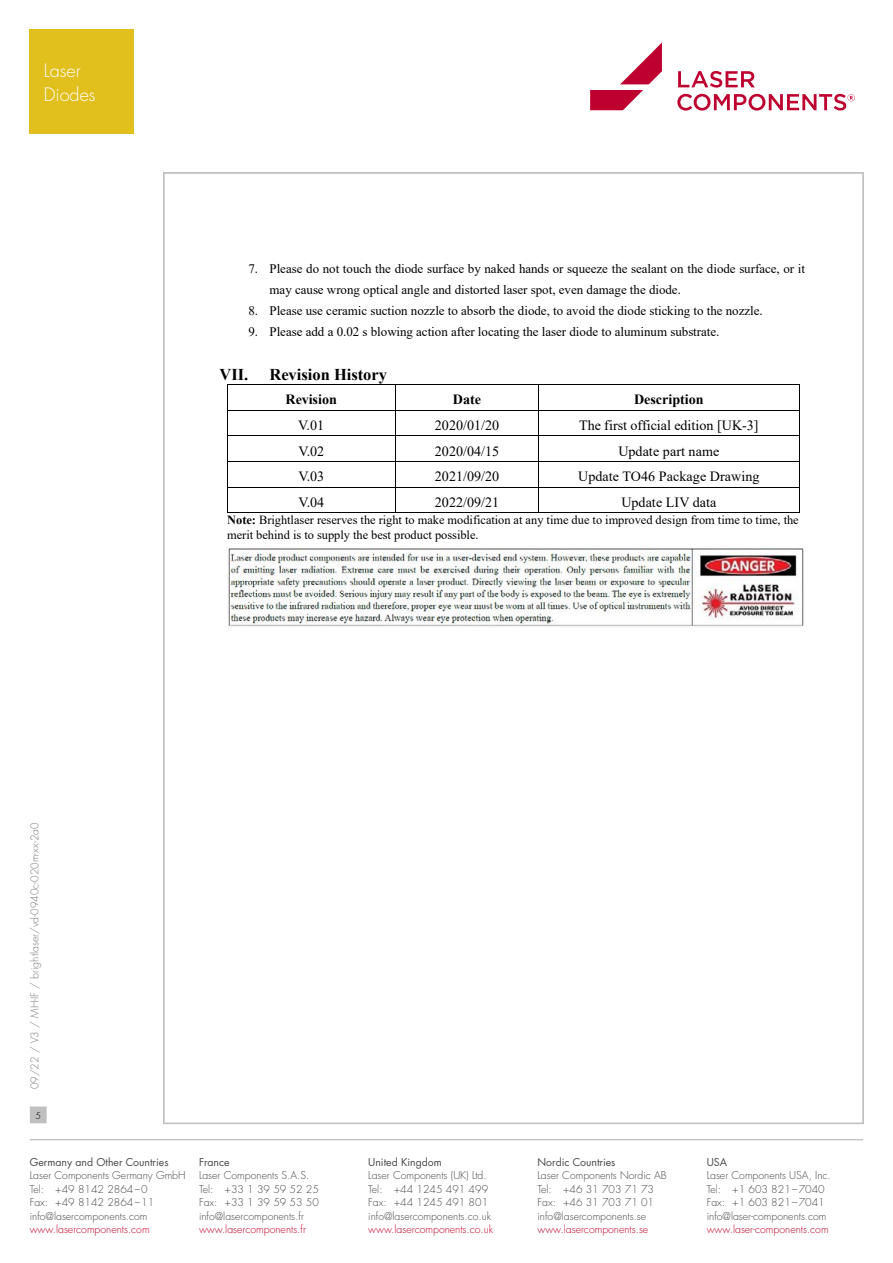
<style>
.page{position:relative;width:893px;height:1263px;background:#fff}
.page>*{position:absolute;margin:0;border:0;box-sizing:border-box;transform-origin:0 0}
.t1{font:300 18px/24px "Futura Std";color:#fff}
.t2{font:700 16.5px "Times New Roman";color:#000}
.t3{font:14.1px "Times New Roman";color:#000}
.t4{font:700 14.1px "Times New Roman";color:#000}
.t5{font:12.9px/21.1px "Times New Roman";color:#000}
.t6{font:12.45px/14.1px "Times New Roman";letter-spacing:-.005em;color:#000}
.t7{font:300 10.5px/13.5px "Futura Std";color:#484848}
.t8{font:300 10.5px "Futura Std";color:#be0027}
.t9{font:10.5px "Futura Std";color:#484848}
.t10{font:300 10.5px "Futura Std";color:#7c7c7c}
.t11{font:300 9px "Futura Std";color:#000}
.s1{font-weight:700}
</style>
<div class="page">
<hr style="left:30px;top:1139px;width:833px;height:1px;background:#c0c0c0">
<div style="left:31px;top:1107px;width:15px;height:16px;background:#c0c0c0"></div>
<div style="left:30px;top:1106px;width:17px;height:17px;border:1px solid #c0c0c0"></div>
<svg style="left:677px;top:71px;width:178px;height:40px"></svg>
<svg style="left:590px;top:43px;width:72px;height:67px"></svg>
<hr style="left:227px;top:384px;width:168px;height:1px;background:#000">
<hr style="left:396px;top:384px;width:142px;height:1px;background:#000">
<hr style="left:539px;top:384px;width:260px;height:1px;background:#000">
<hr style="left:227px;top:410px;width:168px;height:1px;background:#000">
<hr style="left:396px;top:410px;width:142px;height:1px;background:#000">
<hr style="left:539px;top:410px;width:260px;height:1px;background:#000">
<hr style="left:227px;top:436px;width:168px;height:1px;background:#000">
<hr style="left:396px;top:436px;width:142px;height:1px;background:#000">
<hr style="left:539px;top:436px;width:260px;height:1px;background:#000">
<hr style="left:227px;top:461px;width:168px;height:1px;background:#000">
<hr style="left:396px;top:461px;width:142px;height:1px;background:#000">
<hr style="left:539px;top:461px;width:260px;height:1px;background:#000">
<hr style="left:227px;top:487px;width:168px;height:1px;background:#000">
<hr style="left:396px;top:487px;width:142px;height:1px;background:#000">
<hr style="left:539px;top:487px;width:260px;height:1px;background:#000">
<svg style="left:227px;top:385px;width:1px;height:128px"></svg>
<hr style="left:227px;top:513px;width:168px;height:1px;background:#000">
<svg style="left:395px;top:384px;width:1px;height:129px"></svg>
<hr style="left:396px;top:513px;width:142px;height:1px;background:#000">
<svg style="left:538px;top:384px;width:1px;height:129px"></svg>
<hr style="left:539px;top:513px;width:260px;height:1px;background:#000">
<svg style="left:799px;top:384px;width:1px;height:129px"></svg>
<img style="left:227px;top:548px;width:577px;height:79px">
<div style="left:30px;top:30px;width:104px;height:104px;background:#e1bf1d"></div>
<h1 class="t1" style="left:44px;top:59px;width:53px">Laser<br>Diodes</h1>
<p class="t5" style="left:269px;top:257px;width:537px;text-indent:-21px">7. Please do not touch the diode surface by naked hands or squeeze the sealant on the diode surface, or it may cause wrong optical angle and distorted laser spot, even damage the diode.</p>
<p class="t5" style="left:248px;top:300px;width:516px">8. Please use ceramic suction nozzle to absorb the diode, to avoid the diode sticking to the nozzle.</p>
<p class="t5" style="left:248px;top:321px;width:473px">9. Please add a 0.02 s blowing action after locating the laser diode to aluminum substrate.</p>
<h2 class="t2" style="left:220px;top:362px;width:30px">VII.</h2>
<h2 class="t2" style="left:269px;top:362px;width:119px">Revision History</h2>
<h3 class="t4" style="left:286px;top:389px;width:53px">Revision</h3>
<h3 class="t4" style="left:453px;top:389px;width:30px">Date</h3>
<h3 class="t4" style="left:634px;top:389px;width:71px">Description</h3>
<h3 class="t3" style="left:298px;top:415px;width:27px">V.01</h3>
<h3 class="t3" style="left:435px;top:415px;width:66px">2020/01/20</h3>
<h3 class="t3" style="left:579px;top:415px;width:181px">The first official edition [UK-3]</h3>
<h3 class="t3" style="left:298px;top:441px;width:27px">V.02</h3>
<h3 class="t3" style="left:435px;top:441px;width:66px">2020/04/15</h3>
<h3 class="t3" style="left:618px;top:441px;width:103px">Update part name</h3>
<h3 class="t3" style="left:298px;top:467px;width:27px">V.03</h3>
<h3 class="t3" style="left:435px;top:467px;width:66px">2021/09/20</h3>
<h3 class="t3" style="left:578px;top:467px;width:183px">Update TO46 Package Drawing</h3>
<h3 class="t3" style="left:298px;top:492px;width:27px">V.04</h3>
<h3 class="t3" style="left:435px;top:492px;width:66px">2022/09/21</h3>
<h3 class="t3" style="left:621px;top:492px;width:97px">Update LIV data</h3>
<p class="t6" style="left:227px;top:513px;width:573px"><span class="s1">Note:</span> Brightlaser reserves the right to make modification at any time due to improved design from time to time, the merit behind is to supply the best product possible.</p>
<p class="t10" style="left:28px;top:1089px;width:268px;rotate:-90deg">09/22 / V3 / MH-IF / brightlaser/vd-0940c-020m-xx-2a0</p>
<p class="t11" style="left:35px;top:1110px;width:7px">5</p>
<p class="t9" style="left:30px;top:1155px;width:140px">Germany and Other Countries</p>
<p class="t7" style="left:30px;top:1169px;width:157px">Laser Components Germany GmbH<br>Tel: +49 8142 2864–0<br>Fax: +49 8142 2864–11 info@lasercomponents.com</p>
<p class="t8" style="left:30px;top:1223px;width:121px">www.lasercomponents.com</p>
<p class="t9" style="left:199px;top:1155px;width:32px">France</p>
<p class="t7" style="left:199px;top:1169px;width:121px">Laser Components S.A.S.<br>Tel: +33 1 39 59 52 25<br>Fax: +33 1 39 59 53 50 info@lasercomponents.fr</p>
<p class="t8" style="left:199px;top:1223px;width:108px">www.lasercomponents.fr</p>
<p class="t9" style="left:368px;top:1155px;width:75px">United Kingdom</p>
<p class="t7" style="left:368px;top:1169px;width:124px">Laser Components (UK) Ltd.<br>Tel: +44 1245 491 499<br>Fax: +44 1245 491 801 info@lasercomponents.co.uk</p>
<p class="t8" style="left:368px;top:1223px;width:126px">www.lasercomponents.co.uk</p>
<p class="t9" style="left:537px;top:1155px;width:79px">Nordic Countries</p>
<p class="t7" style="left:537px;top:1169px;width:131px">Laser Components Nordic AB<br>Tel: +46 31 703 71 73<br>Fax: +46 31 703 71 01 info@lasercomponents.se</p>
<p class="t8" style="left:537px;top:1223px;width:112px">www.lasercomponents.se</p>
<p class="t9" style="left:707px;top:1155px;width:22px">USA</p>
<p class="t7" style="left:707px;top:1169px;width:126px">Laser Components USA, Inc.<br>Tel: +1 603 821–7040<br>Fax: +1 603 821–7041 info@laser-components.com</p>
<p class="t8" style="left:707px;top:1223px;width:123px">www.laser-components.com</p>
</div>
